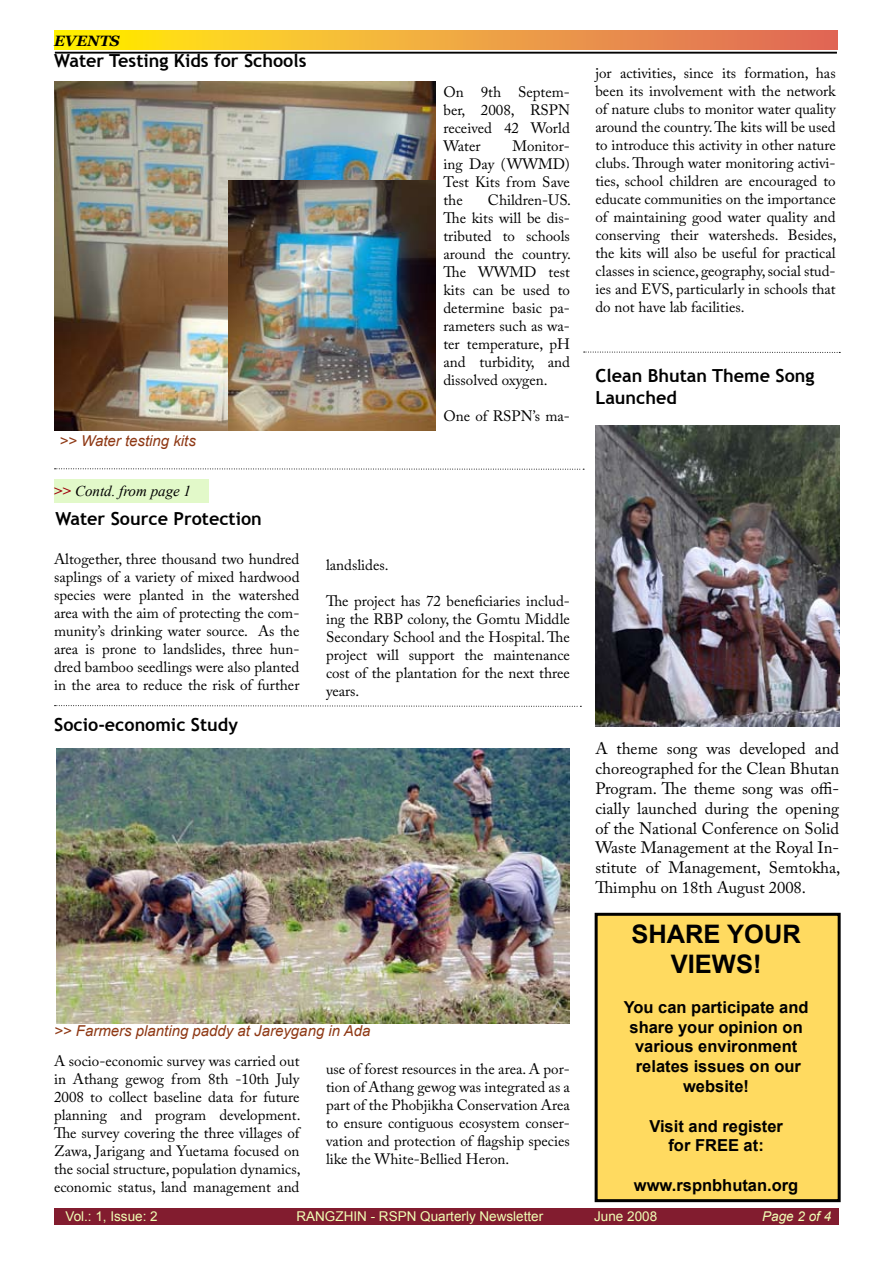
<style>
.page{position:relative;width:893px;height:1263px;background:#fff}
.page>*{position:absolute;margin:0;border:0;box-sizing:border-box;transform-origin:0 0}
.t1{font:700 25.5px/30.6px "Arial";color:#000;text-align:center}
.t2{font:700 18px/21.6px "Trebuchet MS";color:#000}
.t3{font:16.5px/19.8px "Adobe Caslon Pro";color:#000;text-align:justify}
.t4{font:700 16.5px/19.8px "Arial";color:#000;text-align:center}
.t5{font:15px/18px "Adobe Caslon Pro";color:#000;text-align:justify}
.t6{font:italic 15px "Arial";color:#8e3814}
.t7{font:italic 15px "Times New Roman";color:#000}
.t8{font:italic 700 15px "Georgia";color:#000}
.t9{font:13.5px "Arial";color:#f0ffb5}
.t10{font:italic 13.5px "Arial";color:#f0ffb5}
.s1{font-weight:700;font-style:normal;color:#a0040e}
</style>
<div class="page">
<div style="left:54px;top:479px;width:154px;height:24px;background:#e2f9c9"></div>
<div style="left:54px;top:1208px;width:785px;height:16px;background:#821c2f"></div>
<svg style="left:54px;top:30px;width:784px;height:20px;background:#f0aa38"></svg>
<hr style="left:55px;top:52px;width:782px;height:1px;background:#000">
<hr style="left:55px;top:53px;width:782px;height:1px;background:#000">
<svg style="left:55px;top:468px;width:529px;height:2px"></svg>
<svg style="left:55px;top:705px;width:526px;height:2px"></svg>
<img style="left:56px;top:749px;width:514px;height:274px">
<img style="left:54px;top:81px;width:382px;height:349px">
<img style="left:229px;top:180px;width:207px;height:250px">
<img style="left:595px;top:425px;width:244px;height:302px">
<svg style="left:584px;top:352px;width:256px;height:1px"></svg>
<div style="left:596px;top:914px;width:243px;height:287px;background:#ffda60"></div>
<div style="left:595px;top:913px;width:246px;height:289px;border:3px solid #000"></div>
<p class="t8" style="left:54px;top:32px;width:67px">EVENTS</p>
<p class="t2" style="left:54px;top:50px;width:254px">Water Testing Kids for Schools</p>
<p class="t6" style="left:59px;top:431px;width:138px">&gt;&gt; Water testing kits</p>
<p class="t7" style="left:54px;top:481px;width:138px"><span class="s1">&gt;&gt;</span> Contd. from page 1</p>
<p class="t2" style="left:55px;top:508px;width:208px">Water Source Protection</p>
<p class="t5" style="left:54px;top:550px;width:247px">Altogether, three thousand two hundred saplings of a variety of mixed hardwood species were planted in the watershed area with the aim of protecting the com&shy;munity’s drinking water source. As the area is prone to landslides, three hun&shy;dred bamboo seedlings were also planted in the area to reduce the risk of further</p>
<p class="t2" style="left:54px;top:713px;width:185px">Socio-economic Study</p>
<p class="t5" style="left:443px;top:83px;width:128px">On 9th Septem&shy;ber, 2008, RSPN received 42 World Water</p>
<p class="t5" style="left:443px;top:137px;width:128px;text-indent:69px">Monitor&shy;ing Day (WWMD)<br>Test Kits from Save the</p>
<p class="t5" style="left:443px;top:191px;width:129px;text-indent:44px">Children-US.<br>The kits will be dis&shy;tributed to schools around the country.<br>The WWMD test kits can be used to determine basic pa&shy;rameters such as wa&shy;ter temperature, pH and turbidity, and dissolved oxygen.</p>
<p class="t5" style="left:443px;top:407px;width:128px">One of RSPN’s ma-</p>
<p class="t5" style="left:326px;top:556px;width:64px">landslides.</p>
<p class="t5" style="left:326px;top:592px;width:245px">The project has 72 beneficiaries includ&shy;ing the RBP colony, the Gomtu Middle Secondary School and the Hospital. The project will support the maintenance cost of the plantation for the next three years.</p>
<p class="t6" style="left:54px;top:1021px;width:318px">&gt;&gt; Farmers planting paddy at Jareygang in Ada</p>
<p class="t5" style="left:54px;top:1052px;width:248px">A socio-economic survey was carried out in Athang gewog from 8th -10th July 2008 to collect baseline data for future planning and program development.<br>The survey covering the three villages of Zawa, Jarigang and Yuetama focused on the social structure, population dynamics, economic status, land management and</p>
<p class="t5" style="left:326px;top:1059px;width:245px">use of forest resources in the area. A por&shy;tion of Athang gewog was integrated as a part of the Phobjikha Conservation Area to ensure contiguous ecosystem conser&shy;vation and protection of flagship species like the White-Bellied Heron.</p>
<p class="t5" style="left:595px;top:64px;width:243px">jor activities, since its formation, has been its involvement with the network of nature clubs to monitor water quality around the country. The kits will be used to introduce this activity in other nature clubs. Through water monitoring activi&shy;ties, school children are encouraged to educate communities on the importance of maintaining good water quality and conserving their watersheds. Besides, the kits will also be useful for practical classes in science, geography, social stud&shy;ies and EVS, particularly in schools that do not have lab facilities.</p>
<p class="t2" style="left:595px;top:365px;width:221px">Clean Bhutan Theme Song<br>Launched</p>
<p class="t3" style="left:595px;top:739px;width:246px">A theme song was developed and choreographed for the Clean Bhutan Program. The theme song was offi&shy;cially launched during the opening of the National Conference on Solid Waste Management at the Royal In&shy;stitute of Management, Semtokha, Thimphu on 18th August 2008.</p>
<h1 class="t1" style="left:631px;top:919px;width:171px">SHARE YOUR<br>VIEWS!</h1>
<p class="t4" style="left:624px;top:997px;width:186px">You can participate and share your opinion on various environment relates issues on our website!</p>
<p class="t4" style="left:649px;top:1116px;width:135px">Visit and register for FREE at:</p>
<p class="t4" style="left:634px;top:1176px;width:166px">www.rspnbhutan.org</p>
<p class="t9" style="left:65px;top:1207px;width:94px">Vol.: 1, Issue: 2</p>
<p class="t9" style="left:296px;top:1207px;width:248px">RANGZHIN - RSPN Quarterly Newsletter</p>
<p class="t9" style="left:594px;top:1207px;width:65px">June 2008</p>
<p class="t10" style="left:762px;top:1207px;width:71px">Page 2 of 4</p>
</div>
